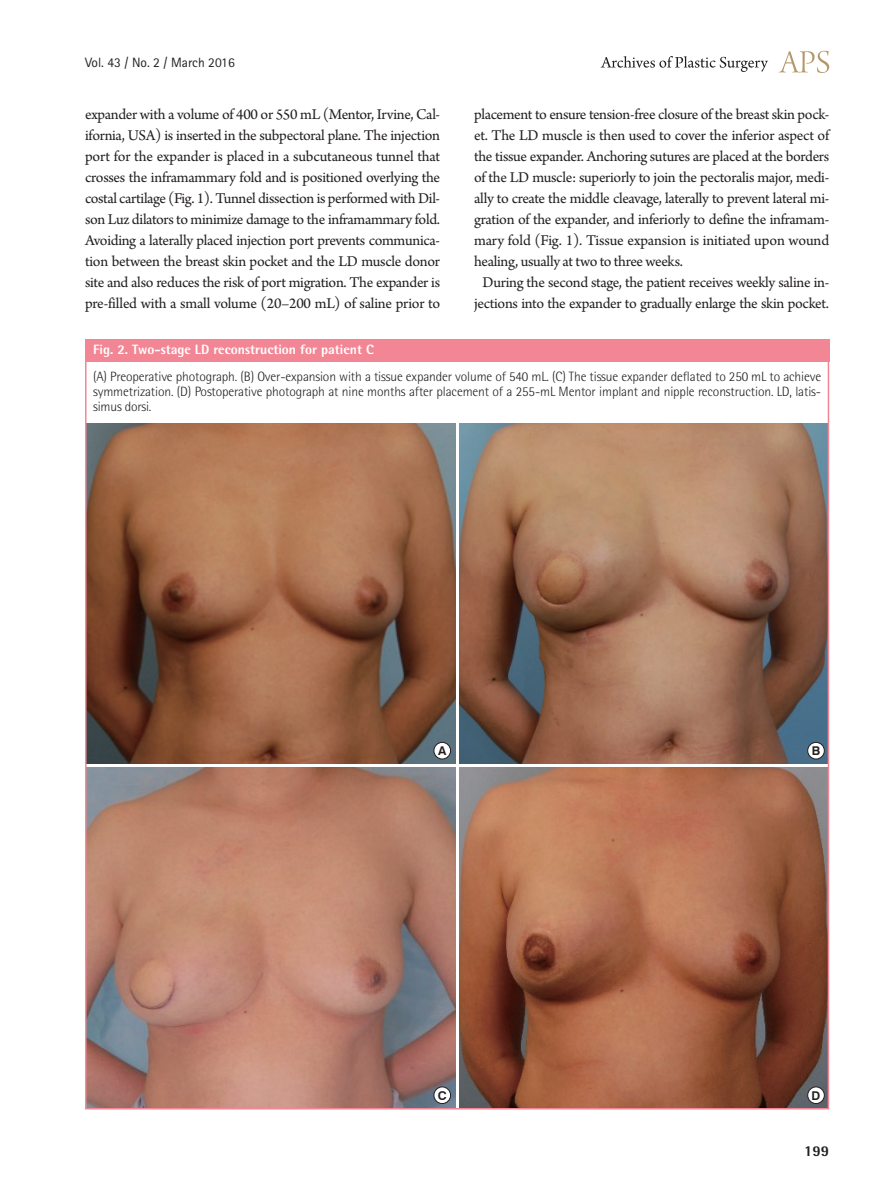
<style>
.page{position:relative;width:893px;height:1191px;background:#fff}
.page>*{position:absolute;margin:0;border:0;box-sizing:border-box;transform-origin:0 0}
.본문{font:15.75px/21px "Arno Pro";letter-spacing:-.02em;color:#231f20;text-align:justify}
.t1{font:800 15px "Rotis Semi Sans Std";color:#231f20}
.그림설명{font:300 13.5px/15px "Rotis Semi Sans Std";letter-spacing:-.01em;color:#231f20;text-align:justify}
.표그림제목{font:800 13.5px "Rotis Semi Sans Std";color:#fff}
.t2{font:13.5px "Rotis Sans Serif Std";color:#231f20}
.t3{font:700 12.15px "Swiss 721 BT";color:#231f20}
</style>
<div class="page">
<svg style="left:779px;top:51px;width:50px;height:22px"></svg>
<svg style="left:601px;top:56px;width:167px;height:16px"></svg>
<div style="left:85px;top:339px;width:744px;height:23px;background:#f38694"></div>
<img style="left:88px;top:423px;width:367px;height:340px">
<img style="left:88px;top:767px;width:367px;height:339px">
<img style="left:459px;top:767px;width:367px;height:339px">
<img style="left:459px;top:423px;width:367px;height:340px">
<div style="left:434px;top:742px;width:17px;height:17px;background:#fff;border-radius:50%"></div>
<div style="left:434px;top:742px;width:17px;height:17px;border:1px solid #231f20;border-radius:50%"></div>
<div style="left:434px;top:1087px;width:17px;height:16px;background:#fff;border-radius:50%"></div>
<div style="left:434px;top:1086px;width:17px;height:17px;border:1px solid #231f20;border-radius:50%"></div>
<div style="left:808px;top:742px;width:16px;height:17px;background:#fff;border-radius:50%"></div>
<div style="left:807px;top:742px;width:17px;height:17px;border:1px solid #231f20;border-radius:50%"></div>
<div style="left:808px;top:1087px;width:16px;height:16px;background:#fff;border-radius:50%"></div>
<div style="left:807px;top:1086px;width:17px;height:17px;border:1px solid #231f20;border-radius:50%"></div>
<p class="t2" style="left:85px;top:54px;width:151px">Vol. 43 / No. 2 / March 2016</p>
<p class="본문" style="left:85px;top:105px;width:357px">expander with a volume of 400 or 550 mL (Mentor, Irvine, Cal&shy;ifornia, USA) is inserted in the subpectoral plane. The injection port for the expander is placed in a subcutaneous tunnel that crosses the inframammary fold and is positioned overlying the costal cartilage (Fig. 1). Tunnel dissection is performed with Dil&shy;son Luz dilators to minimize damage to the inframammary fold.<br>Avoiding a laterally placed injection port prevents communica&shy;tion between the breast skin pocket and the LD muscle donor site and also reduces the risk of port migration. The expander is pre-filled with a small volume (20–200 mL) of saline prior to</p>
<p class="본문" style="left:474px;top:105px;width:357px">placement to ensure tension-free closure of the breast skin pock&shy;et. The LD muscle is then used to cover the inferior aspect of the tissue expander. Anchoring sutures are placed at the borders of the LD muscle: superiorly to join the pectoralis major, medi&shy;ally to create the middle cleavage, laterally to prevent lateral mi&shy;gration of the expander, and inferiorly to define the inframam&shy;mary fold (Fig. 1). Tissue expansion is initiated upon wound healing, usually at two to three weeks.</p>
<p class="본문" style="left:474px;top:273px;width:357px;text-align:center">During the second stage, the patient receives weekly saline in&shy;jections into the expander to gradually enlarge the skin pocket.</p>
<p class="표그림제목" style="left:93px;top:341px;width:282px">Fig. 2. Two-stage LD reconstruction for patient C</p>
<p class="그림설명" style="left:93px;top:369px;width:730px">(A) Preoperative photograph. (B) Over-expansion with a tissue expander volume of 540 mL. (C) The tissue expander deflated to 250 mL to achieve symmetrization. (D) Postoperative photograph at nine months after placement of a 255-mL Mentor implant and nipple reconstruction. LD, latis&shy;simus dorsi.</p>
<p class="t3" style="left:438px;top:743px;width:10px">A</p>
<p class="t3" style="left:438px;top:1087px;width:10px">C</p>
<p class="t3" style="left:812px;top:743px;width:10px">B</p>
<p class="t3" style="left:812px;top:1087px;width:10px">D</p>
<p class="t1" style="left:804px;top:1141px;width:27px">199</p>
</div>
